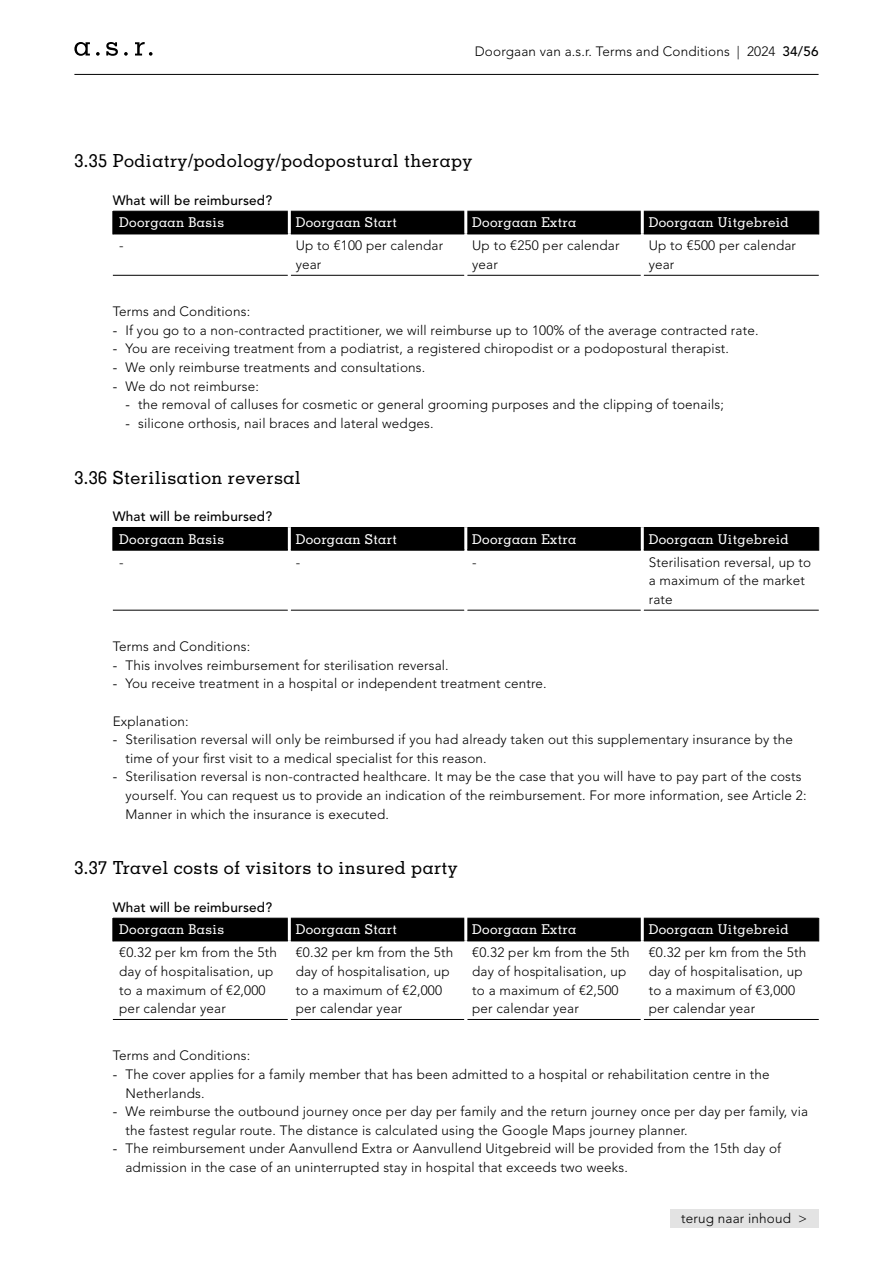
<style>
.page{position:relative;width:893px;height:1263px;background:#fff}
.page>*{position:absolute;margin:0;border:0;box-sizing:border-box;transform-origin:0 0}
.t1{font:500 18px "Memphis LT Std";letter-spacing:.025em;color:#000}
.t2{font:300 13.5px/18.6px "Avenir LT Std";letter-spacing:.01em;color:#000}
.t3{font:500 13.5px "Memphis LT Std";letter-spacing:.025em;color:#fff}
.t4{font:500 13.5px "Avenir LT Std";letter-spacing:.01em;color:#000}
.s1{font-weight:500}
.s2{font-weight:400}
</style>
<div class="page">
<div style="left:670px;top:1209px;width:149px;height:19px;background:#e3e3e3"></div>
<div style="left:113px;top:211px;width:706px;height:22px;background:#000"></div>
<hr style="left:113px;top:275px;width:175px;height:1px;background:#000">
<hr style="left:291px;top:275px;width:173px;height:1px;background:#000">
<hr style="left:467px;top:275px;width:174px;height:1px;background:#000">
<hr style="left:644px;top:275px;width:175px;height:1px;background:#000">
<hr style="left:288px;top:211px;width:3px;height:23px;background:#fff">
<hr style="left:464px;top:211px;width:3px;height:23px;background:#fff">
<hr style="left:641px;top:211px;width:3px;height:23px;background:#fff">
<hr style="left:113px;top:233px;width:175px;height:1px;background:#000">
<hr style="left:291px;top:233px;width:173px;height:1px;background:#000">
<hr style="left:467px;top:233px;width:174px;height:1px;background:#000">
<hr style="left:644px;top:233px;width:175px;height:1px;background:#000">
<div style="left:113px;top:527px;width:706px;height:22px;background:#000"></div>
<hr style="left:113px;top:610px;width:175px;height:1px;background:#000">
<hr style="left:291px;top:610px;width:173px;height:1px;background:#000">
<hr style="left:467px;top:610px;width:174px;height:1px;background:#000">
<hr style="left:644px;top:610px;width:175px;height:1px;background:#000">
<hr style="left:288px;top:527px;width:3px;height:23px;background:#fff">
<hr style="left:464px;top:527px;width:3px;height:23px;background:#fff">
<hr style="left:641px;top:527px;width:3px;height:23px;background:#fff">
<hr style="left:113px;top:549px;width:175px;height:2px;background:#000">
<hr style="left:291px;top:549px;width:173px;height:2px;background:#000">
<hr style="left:467px;top:549px;width:174px;height:2px;background:#000">
<hr style="left:644px;top:549px;width:175px;height:2px;background:#000">
<div style="left:113px;top:918px;width:706px;height:22px;background:#000"></div>
<hr style="left:113px;top:1019px;width:175px;height:1px;background:#000">
<hr style="left:291px;top:1019px;width:173px;height:1px;background:#000">
<hr style="left:467px;top:1019px;width:174px;height:1px;background:#000">
<hr style="left:644px;top:1019px;width:175px;height:1px;background:#000">
<hr style="left:288px;top:918px;width:3px;height:23px;background:#fff">
<hr style="left:464px;top:918px;width:3px;height:23px;background:#fff">
<hr style="left:641px;top:918px;width:3px;height:23px;background:#fff">
<hr style="left:113px;top:940px;width:175px;height:1px;background:#000">
<hr style="left:291px;top:940px;width:173px;height:1px;background:#000">
<hr style="left:467px;top:940px;width:174px;height:1px;background:#000">
<hr style="left:644px;top:940px;width:175px;height:1px;background:#000">
<hr style="left:74px;top:74px;width:745px;height:1px;background:#000">
<svg style="left:124px;top:52px;width:4px;height:4px"></svg>
<svg style="left:135px;top:42px;width:18px;height:14px"></svg>
<svg style="left:96px;top:52px;width:4px;height:4px"></svg>
<svg style="left:74px;top:42px;width:16px;height:14px"></svg>
<svg style="left:106px;top:42px;width:12px;height:14px"></svg>
<p class="t2" style="left:475px;top:42px;width:345px">Doorgaan van a.s.r. Terms and Conditions | 2024 <span class="s1">34/56</span></p>
<h1 class="t1" style="left:74px;top:150px;width:400px">3.35 Podiatry/podology/podopostural therapy</h1>
<p class="t4" style="left:113px;top:192px;width:161px">What will be reimbursed?</p>
<p class="t3" style="left:119px;top:214px;width:106px">Doorgaan Basis</p>
<p class="t3" style="left:296px;top:214px;width:103px">Doorgaan Start</p>
<p class="t3" style="left:472px;top:214px;width:106px">Doorgaan Extra</p>
<p class="t3" style="left:649px;top:214px;width:142px">Doorgaan Uitgebreid</p>
<p class="t2" style="left:119px;top:236px;width:6px">-</p>
<p class="t2" style="left:296px;top:236px;width:149px">Up to €100 per calendar year</p>
<p class="t2" style="left:472px;top:236px;width:149px">Up to €250 per calendar year</p>
<p class="t2" style="left:649px;top:236px;width:149px">Up to €500 per calendar year</p>
<p class="t2" style="left:113px;top:302px;width:139px">Terms and Conditions:</p>
<p class="t2" style="left:113px;top:321px;width:647px"><span class="s2">-</span> If you go to a non-contracted practitioner, we will reimburse up to 100% of the average contracted rate.</p>
<p class="t2" style="left:113px;top:340px;width:618px"><span class="s2">-</span> You are receiving treatment from a podiatrist, a registered chiropodist or a podopostural therapist.</p>
<p class="t2" style="left:113px;top:358px;width:314px"><span class="s2">-</span> We only reimburse treatments and consultations.</p>
<p class="t2" style="left:113px;top:377px;width:148px"><span class="s2">-</span> We do not reimburse:</p>
<p class="t2" style="left:125px;top:395px;width:600px"><span class="s2">-</span> the removal of calluses for cosmetic or general grooming purposes and the clipping of toenails;</p>
<p class="t2" style="left:125px;top:414px;width:310px"><span class="s2">-</span> silicone orthosis, nail braces and lateral wedges.</p>
<h1 class="t1" style="left:74px;top:466px;width:228px">3.36 Sterilisation reversal</h1>
<p class="t4" style="left:113px;top:508px;width:161px">What will be reimbursed?</p>
<p class="t3" style="left:119px;top:530px;width:106px">Doorgaan Basis</p>
<p class="t3" style="left:296px;top:530px;width:103px">Doorgaan Start</p>
<p class="t3" style="left:472px;top:530px;width:106px">Doorgaan Extra</p>
<p class="t3" style="left:649px;top:530px;width:142px">Doorgaan Uitgebreid</p>
<p class="t2" style="left:119px;top:553px;width:6px">-</p>
<p class="t2" style="left:296px;top:553px;width:6px">-</p>
<p class="t2" style="left:472px;top:553px;width:6px">-</p>
<p class="t2" style="left:649px;top:553px;width:164px">Sterilisation reversal, up to a maximum of the market rate</p>
<p class="t2" style="left:113px;top:637px;width:139px">Terms and Conditions:</p>
<p class="t2" style="left:113px;top:656px;width:338px"><span class="s2">-</span> This involves reimbursement for sterilisation reversal.</p>
<p class="t2" style="left:113px;top:674px;width:436px"><span class="s2">-</span> You receive treatment in a hospital or independent treatment centre.</p>
<p class="t2" style="left:113px;top:712px;width:78px">Explanation:</p>
<p class="t2" style="left:125px;top:730px;width:669px;text-indent:-13px"><span class="s2">-</span> Sterilisation reversal will only be reimbursed if you had already taken out this supplementary insurance by the time of your first visit to a medical specialist for this reason.</p>
<p class="t2" style="left:125px;top:767px;width:683px;text-indent:-13px"><span class="s2">-</span> Sterilisation reversal is non-contracted healthcare. It may be the case that you will have to pay part of the costs yourself. You can request us to provide an indication of the reimbursement. For more information, see Article 2:<br>Manner in which the insurance is executed.</p>
<h1 class="t1" style="left:74px;top:857px;width:385px">3.37 Travel costs of visitors to insured party</h1>
<p class="t4" style="left:113px;top:899px;width:161px">What will be reimbursed?</p>
<p class="t3" style="left:119px;top:921px;width:106px">Doorgaan Basis</p>
<p class="t3" style="left:296px;top:921px;width:103px">Doorgaan Start</p>
<p class="t3" style="left:472px;top:921px;width:106px">Doorgaan Extra</p>
<p class="t3" style="left:649px;top:921px;width:142px">Doorgaan Uitgebreid</p>
<p class="t2" style="left:119px;top:943px;width:159px">€0.32 per km from the 5th day of hospitalisation, up to a maximum of €2,000 per calendar year</p>
<p class="t2" style="left:296px;top:943px;width:159px">€0.32 per km from the 5th day of hospitalisation, up to a maximum of €2,000 per calendar year</p>
<p class="t2" style="left:472px;top:943px;width:159px">€0.32 per km from the 5th day of hospitalisation, up to a maximum of €2,500 per calendar year</p>
<p class="t2" style="left:649px;top:943px;width:159px">€0.32 per km from the 5th day of hospitalisation, up to a maximum of €3,000 per calendar year</p>
<p class="t2" style="left:113px;top:1046px;width:139px">Terms and Conditions:</p>
<p class="t2" style="left:125px;top:1065px;width:646px;text-indent:-13px"><span class="s2">-</span> The cover applies for a family member that has been admitted to a hospital or rehabilitation centre in the<br>Netherlands.</p>
<p class="t2" style="left:125px;top:1102px;width:684px;text-indent:-13px"><span class="s2">-</span> We reimburse the outbound journey once per day per family and the return journey once per day per family, via the fastest regular route. The distance is calculated using the Google Maps journey planner.</p>
<p class="t2" style="left:125px;top:1139px;width:657px;text-indent:-13px"><span class="s2">-</span> The reimbursement under Aanvullend Extra or Aanvullend Uitgebreid will be provided from the 15th day of admission in the case of an uninterrupted stay in hospital that exceeds two weeks.</p>
<p class="t2" style="left:681px;top:1209px;width:127px">terug naar inhoud &gt;</p>
</div>
